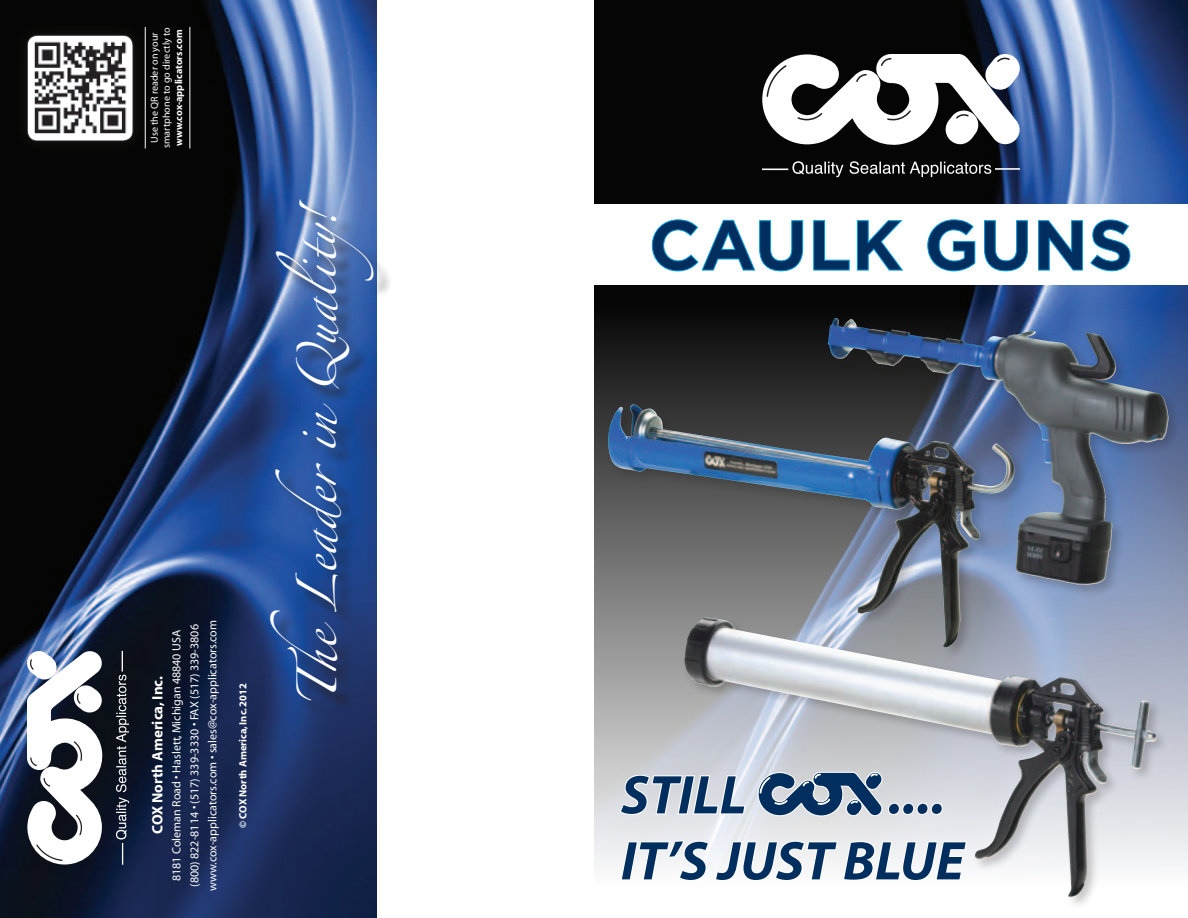
<style>
.page{position:relative;width:1188px;height:918px;background:#fff}
.page>*{position:absolute;margin:0;border:0;box-sizing:border-box;transform-origin:0 0}
.t1{font:700 70.5px "Gotham";color:#002e5e}
.t2{font:italic 700 54.9px "Myriad";color:#002e5e}
.t3{font:35.7px "Zapfino";color:#fff}
.t4{font:700 15px "Myriad";color:#fff}
.t5{font:12px "Myriad";color:#fff}
.t6{font:700 10.5px "Myriad";color:#fff}
.t7{font:10.2px/12.1px "Myriad";color:#fff;text-align:center}
.s1{font-weight:700}
</style>
<div class="page">
<img style="left:594px;top:0;width:594px;height:298px">
<svg style="left:594px;top:298px;width:594px;height:567px;background:#5c6169"></svg>
<div style="left:594px;top:204px;width:594px;height:81px;background:#fff"></div>
<svg style="left:762px;top:54px;width:258px;height:93px"></svg>
<hr style="left:995px;top:168px;width:25px;height:2px;background:#fff">
<svg style="left:762px;top:161px;width:229px;height:16px;background:#3b3c3b"></svg>
<svg style="left:652px;top:219px;width:151px;height:53px"></svg>
<svg style="left:813px;top:220px;width:37px;height:51px"></svg>
<svg style="left:857px;top:220px;width:47px;height:51px"></svg>
<svg style="left:927px;top:219px;width:49px;height:53px"></svg>
<svg style="left:984px;top:220px;width:44px;height:52px"></svg>
<svg style="left:1038px;top:220px;width:45px;height:51px"></svg>
<svg style="left:1090px;top:219px;width:41px;height:53px"></svg>
<img style="left:0;top:0;width:377px;height:918px">
<svg style="left:27px;top:651px;width:77px;height:214px"></svg>
<svg style="left:116px;top:651px;width:13px;height:214px;background:#3d4350"></svg>
<div style="left:12px;top:20px;width:136px;height:136px;background:#070706"></div>
<img style="left:27px;top:35px;width:106px;height:106px">
<div style="left:27px;top:35px;width:106px;height:106px;border:1px solid #231f20;border-radius:10px"></div>
<hr style="left:145px;top:27px;width:1px;height:122px;background:#fff">
<hr style="left:190px;top:27px;width:1px;height:122px;background:#fff">
<svg style="left:618px;top:774px;width:63px;height:42px"></svg>
<svg style="left:619px;top:839px;width:62px;height:26px"></svg>
<div style="left:273px;top:202px;width:119px;height:517px;background:#231f20;opacity:.75"></div>
<div style="left:681px;top:614px;width:488px;height:296px;background:#231f20;opacity:.25"></div>
<img style="left:684px;top:619px;width:473px;height:280px">
<div style="left:605px;top:402px;width:422px;height:258px;background:#231f20;opacity:.25"></div>
<img style="left:608px;top:404px;width:409px;height:244px">
<div style="left:825px;top:315px;width:356px;height:283px;background:#231f20;opacity:.25"></div>
<img style="left:828px;top:319px;width:341px;height:267px">
<p class="t7" style="left:149px;top:148px;width:122px;rotate:-90deg">Use the QR reader on your smartphone to go directly to <span class="s1">www.cox-applicators.com</span></p>
<p class="t5" style="left:170px;top:881px;width:253px;rotate:-90deg">8181 Coleman Road • Haslett, Michigan 48840 USA</p>
<p class="t5" style="left:188px;top:887px;width:264px;rotate:-90deg">(800) 822-8114 • (517) 339-3330 • FAX (517) 339-3806</p>
<p class="t5" style="left:206px;top:891px;width:273px;rotate:-90deg">www.cox-applicators.com • sales@cox-applicators.com</p>
<p class="t4" style="left:150px;top:834px;width:159px;rotate:-90deg">COX North America, Inc.</p>
<p class="t6" style="left:237px;top:828px;width:146px;rotate:-90deg">© COX North America, Inc. 2012</p>
<p class="t3" style="left:303px;top:708px;width:522px;rotate:-90deg">The L eader in Quality!</p>
<p class="t1" style="left:649px;top:198px;width:486px">CAULK GUNS</p>
<p class="t2" style="left:621px;top:767px;width:127px">STILL</p>
<p class="t2" style="left:888px;top:767px;width:59px">....</p>
<p class="t2" style="left:621px;top:833px;width:345px">IT’S JUST BLUE</p>
</div>
